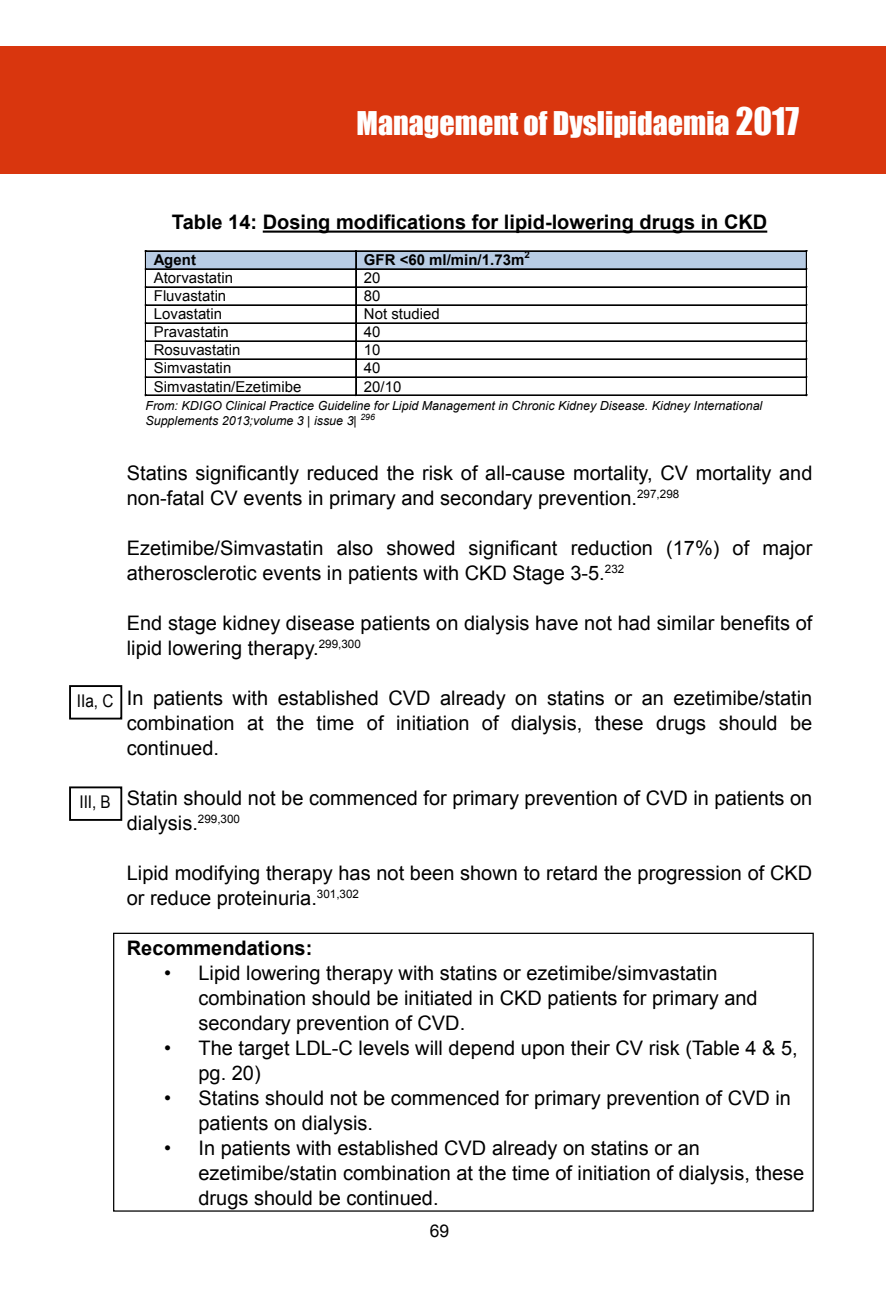
<style>
.page{position:relative;width:886px;height:1312px;background:#fff}
.page>*{position:absolute;margin:0;border:0;box-sizing:border-box;transform-origin:0 0}
.t1{font:30px "Impact";color:#fff}
.t2{font:20px/25px "Arial";color:#000}
.t3{font:700 20px "Arial";color:#000}
.t4{font:17.5px "Arial";color:#000;scale:.87 1}
.t5{font:17.5px "Arial";color:#000}
.t6{font:15px "Arial";color:#000}
.t7{font:700 15px "Arial";color:#000}
.t8{font:italic 12.5px/15px "Arial";color:#000}
.t9{font:700 9.75px "Arial";color:#000}
.s1{font-size:35px}
</style>
<div class="page">
<hr style="left:263px;top:230px;width:504px;height:2px;background:#000">
<div style="left:69px;top:685px;width:53px;height:34px;border:2px solid #000"></div>
<div style="left:146px;top:251px;width:8px;height:18px;background:#b8cce4"></div>
<div style="left:348px;top:251px;width:7px;height:18px;background:#b8cce4"></div>
<div style="left:154px;top:251px;width:194px;height:18px;background:#b8cce4"></div>
<div style="left:356px;top:251px;width:8px;height:18px;background:#b8cce4"></div>
<div style="left:798px;top:251px;width:8px;height:18px;background:#b8cce4"></div>
<div style="left:364px;top:251px;width:434px;height:18px;background:#b8cce4"></div>
<hr style="left:146px;top:251px;width:210px;height:1px;background:#000">
<hr style="left:146px;top:250px;width:210px;height:1px;background:#000">
<hr style="left:356px;top:251px;width:450px;height:1px;background:#000">
<hr style="left:356px;top:250px;width:450px;height:1px;background:#000">
<hr style="left:146px;top:269px;width:210px;height:1px;background:#000">
<hr style="left:146px;top:268px;width:210px;height:1px;background:#000">
<hr style="left:356px;top:269px;width:450px;height:1px;background:#000">
<hr style="left:356px;top:268px;width:450px;height:1px;background:#000">
<hr style="left:146px;top:287px;width:210px;height:1px;background:#000">
<hr style="left:146px;top:286px;width:210px;height:1px;background:#000">
<hr style="left:356px;top:287px;width:450px;height:1px;background:#000">
<hr style="left:356px;top:286px;width:450px;height:1px;background:#000">
<hr style="left:146px;top:305px;width:210px;height:1px;background:#000">
<hr style="left:146px;top:304px;width:210px;height:1px;background:#000">
<hr style="left:356px;top:305px;width:450px;height:1px;background:#000">
<hr style="left:356px;top:304px;width:450px;height:1px;background:#000">
<hr style="left:146px;top:323px;width:210px;height:1px;background:#000">
<hr style="left:146px;top:322px;width:210px;height:1px;background:#000">
<hr style="left:356px;top:323px;width:450px;height:1px;background:#000">
<hr style="left:356px;top:322px;width:450px;height:1px;background:#000">
<hr style="left:146px;top:341px;width:210px;height:1px;background:#000">
<hr style="left:146px;top:340px;width:210px;height:1px;background:#000">
<hr style="left:356px;top:341px;width:450px;height:1px;background:#000">
<hr style="left:356px;top:340px;width:450px;height:1px;background:#000">
<hr style="left:146px;top:359px;width:210px;height:1px;background:#000">
<hr style="left:146px;top:358px;width:210px;height:1px;background:#000">
<hr style="left:356px;top:359px;width:450px;height:1px;background:#000">
<hr style="left:356px;top:358px;width:450px;height:1px;background:#000">
<hr style="left:146px;top:377px;width:210px;height:1px;background:#000">
<hr style="left:146px;top:376px;width:210px;height:1px;background:#000">
<hr style="left:356px;top:377px;width:450px;height:1px;background:#000">
<hr style="left:356px;top:376px;width:450px;height:1px;background:#000">
<svg style="left:145px;top:250px;width:1px;height:146px"></svg>
<hr style="left:146px;top:395px;width:210px;height:1px;background:#000">
<hr style="left:146px;top:394px;width:210px;height:1px;background:#000">
<svg style="left:355px;top:250px;width:2px;height:144px"></svg>
<hr style="left:356px;top:395px;width:450px;height:1px;background:#000">
<hr style="left:356px;top:394px;width:450px;height:1px;background:#000">
<svg style="left:806px;top:250px;width:1px;height:146px"></svg>
<div style="left:69px;top:786px;width:53px;height:34px;border:2px solid #000"></div>
<div style="left:0;top:46px;width:886px;height:128px;background:#d9360e"></div>
<h1 class="t1" style="left:356px;top:100px;width:444px">Management of Dyslipidaemia <span class="s1">2017</span></h1>
<p class="t3" style="left:172px;top:209px;width:597px">Table 14: Dosing modifications for lipid-lowering drugs in CKD</p>
<p class="t9" style="left:524px;top:248px;width:7px">2</p>
<p class="t7" style="left:154px;top:250px;width:44px">Agent</p>
<p class="t7" style="left:364px;top:250px;width:162px">GFR &lt;60 ml/min/1.73m</p>
<p class="t6" style="left:154px;top:268px;width:81px">Atorvastatin</p>
<p class="t6" style="left:364px;top:268px;width:18px">20</p>
<p class="t6" style="left:154px;top:286px;width:74px">Fluvastatin</p>
<p class="t6" style="left:364px;top:286px;width:18px">80</p>
<p class="t6" style="left:154px;top:304px;width:70px">Lovastatin</p>
<p class="t6" style="left:364px;top:304px;width:77px">Not studied</p>
<p class="t6" style="left:154px;top:322px;width:76px">Pravastatin</p>
<p class="t6" style="left:364px;top:322px;width:18px">40</p>
<p class="t6" style="left:154px;top:340px;width:88px">Rosuvastatin</p>
<p class="t6" style="left:364px;top:340px;width:18px">10</p>
<p class="t6" style="left:154px;top:358px;width:79px">Simvastatin</p>
<p class="t6" style="left:364px;top:358px;width:18px">40</p>
<p class="t6" style="left:154px;top:376px;width:149px">Simvastatin/Ezetimibe</p>
<p class="t6" style="left:364px;top:376px;width:39px">20/10</p>
<p class="t8" style="left:145px;top:398px;width:618px">From: KDIGO Clinical Practice Guideline for Lipid Management in Chronic Kidney Disease. Kidney International<br>Supplements 2013;volume 3 | issue 3| <sup>296</sup></p>
<p class="t4" style="left:77px;top:689px;width:43px">IIa, C</p>
<p class="t4" style="left:79px;top:790px;width:38px">III, B</p>
<p class="t2" style="left:127px;top:460px;width:687px">Statins significantly reduced the risk of all-cause mortality, CV mortality and non-fatal CV events in primary and secondary prevention.<sup>297,298</sup></p>
<p class="t2" style="left:127px;top:535px;width:687px">Ezetimibe/Simvastatin also showed significant reduction (17%) of major atherosclerotic events in patients with CKD Stage 3-5.<sup>232</sup></p>
<p class="t2" style="left:127px;top:610px;width:687px">End stage kidney disease patients on dialysis have not had similar benefits of lipid lowering therapy.<sup>299,300</sup></p>
<p class="t2" style="left:127px;top:685px;width:687px;text-align:justify">In patients with established CVD already on statins or an ezetimibe/statin combination at the time of initiation of dialysis, these drugs should be continued.</p>
<p class="t2" style="left:127px;top:785px;width:687px">Statin should not be commenced for primary prevention of CVD in patients on dialysis.<sup>299,300</sup></p>
<p class="t2" style="left:127px;top:860px;width:687px">Lipid modifying therapy has not been shown to retard the progression of CKD or reduce proteinuria.<sup>301,302</sup></p>
<p class="t3" style="left:127px;top:934px;width:187px">Recommendations:</p>
<p class="t2" style="left:198px;top:960px;width:561px;text-indent:-34px">• Lipid lowering therapy with statins or ezetimibe/simvastatin combination should be initiated in CKD patients for primary and secondary prevention of CVD.</p>
<p class="t2" style="left:198px;top:1035px;width:601px;text-indent:-34px">• The target LDL-C levels will depend upon their CV risk (Table 4 &amp; 5, pg. 20)</p>
<p class="t2" style="left:198px;top:1085px;width:594px;text-indent:-34px">• Statins should not be commenced for primary prevention of CVD in patients on dialysis.</p>
<p class="t2" style="left:198px;top:1135px;width:607px;text-indent:-34px">• In patients with established CVD already on statins or an ezetimibe/statin combination at the time of initiation of dialysis, these drugs should be continued.</p>
<p class="t5" style="left:430px;top:1219px;width:21px">69</p>
</div>
